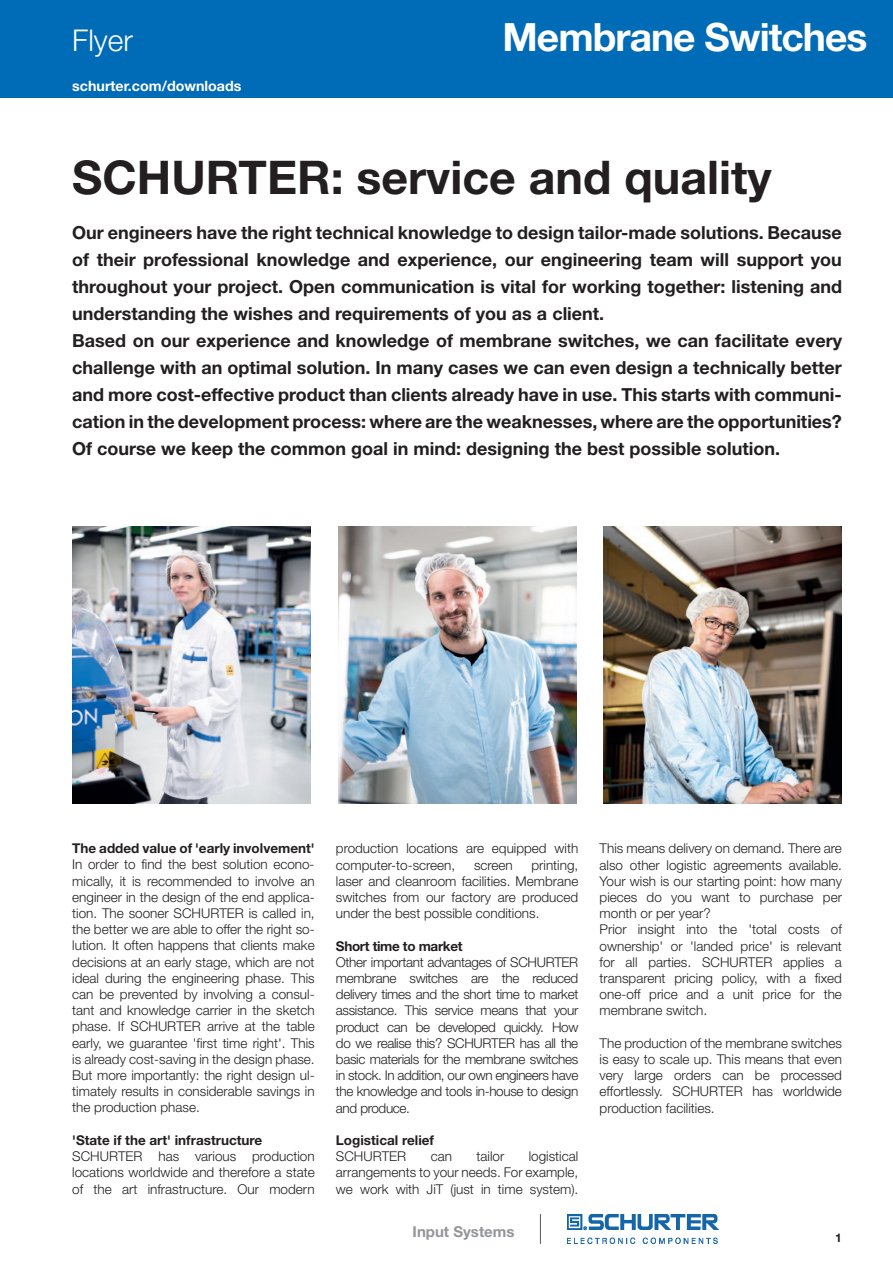
<style>
.page{position:relative;width:893px;height:1263px;background:#fff}
.page>*{position:absolute;margin:0;border:0;box-sizing:border-box;transform-origin:0 0}
.t1{font:700 46.5px "Helvetica Neue LT";color:#231f20}
.t2{font:700 39px "Helvetica Neue LT";letter-spacing:-.025em;color:#fff}
.t3{font:300 30px "Helvetica Neue LT";color:#fff}
.t4{font:700 18px/27px "Helvetica Neue LT";color:#231f20}
.t5{font:700 15px "Helvetica Neue LT";color:#939598}
.t6{font:700 14.25px "Helvetica Neue LT";color:#fff}
.t7{font:300 13.5px/16.2px "Helvetica Neue LT";color:#231f20;text-align:justify}
.t8{font:700 13.5px "Helvetica Neue LT";color:#231f20}
.t9{font:700 13.5px "Helvetica Neue LT";letter-spacing:-.025em;color:#231f20}
.t10{font:700 12px "Helvetica Neue LT";color:#231f20}
</style>
<div class="page">
<img style="left:568px;top:1214px;width:150px;height:29px">
<hr style="left:540px;top:1214px;width:1px;height:30px;background:#57585a">
<div style="left:0;top:0;width:893px;height:98px;background:#006bb6"></div>
<img style="left:72px;top:527px;width:238px;height:276px">
<img style="left:338px;top:527px;width:238px;height:276px">
<img style="left:604px;top:527px;width:238px;height:276px">
<h3 class="t3" style="left:72px;top:22px;width:62px">Flyer</h3>
<h2 class="t2" style="left:502px;top:13px;width:366px">Membrane Switches</h2>
<p class="t6" style="left:72px;top:77px;width:171px">schurter.com/downloads</p>
<h1 class="t1" style="left:72px;top:148px;width:701px">SCHURTER: service and quality</h1>
<p class="t4" style="left:72px;top:218px;width:771px">Our engineers have the right technical knowledge to design tailor-made solutions. Because of their professional knowledge and experience, our engineering team will support you throughout your project. Open communication is vital for working together: listening and understanding the wishes and requirements of you as a client.<br>Based on our experience and knowledge of membrane switches, we can facilitate every challenge with an optimal solution. In many cases we can even design a technically better and more cost-effective product than clients already have in use. This starts with communi&shy;cation in the development process: where are the weaknesses, where are the opportunities?<br>Of course we keep the common goal in mind: designing the best possible solution.</p>
<p class="t8" style="left:72px;top:840px;width:244px">The added value of 'early involvement'</p>
<p class="t7" style="left:72px;top:856px;width:244px">In order to find the best solution econo&shy;mically, it is recommended to involve an engineer in the design of the end applica&shy;tion. The sooner SCHURTER is called in, the better we are able to offer the right so&shy;lution. It often happens that clients make decisions at an early stage, which are not ideal during the engineering phase. This can be prevented by involving a consul&shy;tant and knowledge carrier in the sketch phase. If SCHURTER arrive at the table early, we guarantee 'first time right'. This is already cost-saving in the design phase.<br>But more importantly: the right design ul&shy;timately results in considerable savings in the production phase.</p>
<p class="t8" style="left:72px;top:1132px;width:192px">'State if the art' infrastructure</p>
<p class="t7" style="left:72px;top:1148px;width:244px">SCHURTER has various production locations worldwide and therefore a state of the art infrastructure. Our modern</p>
<p class="t7" style="left:336px;top:840px;width:244px">production locations are equipped with computer-to-screen,</p>
<p class="t7" style="left:336px;top:856px;width:244px;text-indent:196px">printing, laser and cleanroom facilities. Membrane switches from our factory are produced under the best possible conditions.</p>
<p class="t9" style="left:336px;top:937px;width:128px">Short time to market</p>
<p class="t7" style="left:336px;top:953px;width:244px">Other important advantages of SCHURTER membrane switches are the reduced delivery times and the short time to market assistance. This service means that your product can be developed quickly. How do we realise this? SCHURTER has all the basic materials for the membrane switches in stock. In addition, our own engineers have the knowledge and tools in-house to design and produce.</p>
<p class="t8" style="left:336px;top:1132px;width:100px">Logistical relief</p>
<p class="t7" style="left:336px;top:1148px;width:72px">SCHURTER</p>
<p class="t7" style="left:431px;top:1148px;width:23px">can</p>
<p class="t7" style="left:477px;top:1148px;width:29px">tailor</p>
<p class="t7" style="left:474px;top:856px;width:40px">screen</p>
<p class="t7" style="left:336px;top:1148px;width:244px;text-indent:193px">logistical arrangements to your needs. For example, we work with JiT (just in time system).</p>
<p class="t5" style="left:413px;top:1222px;width:103px">Input Systems</p>
<p class="t7" style="left:600px;top:840px;width:244px;text-align:left">This means delivery on demand. There are also other logistic agreements available.<br>Your wish is our starting point: how many pieces do you want to purchase per month or per year?<br>Prior insight into the 'total costs of ownership' or 'landed price' is relevant for all parties. SCHURTER applies a transparent pricing policy, with a fixed one-off price and a unit price for the membrane switch.</p>
<p class="t7" style="left:600px;top:1034px;width:244px">The production of the membrane switches is easy to scale up. This means that even very large orders can be processed effortlessly. SCHURTER has worldwide production facilities.</p>
<p class="t10" style="left:835px;top:1230px;width:8px">1</p>
</div>
